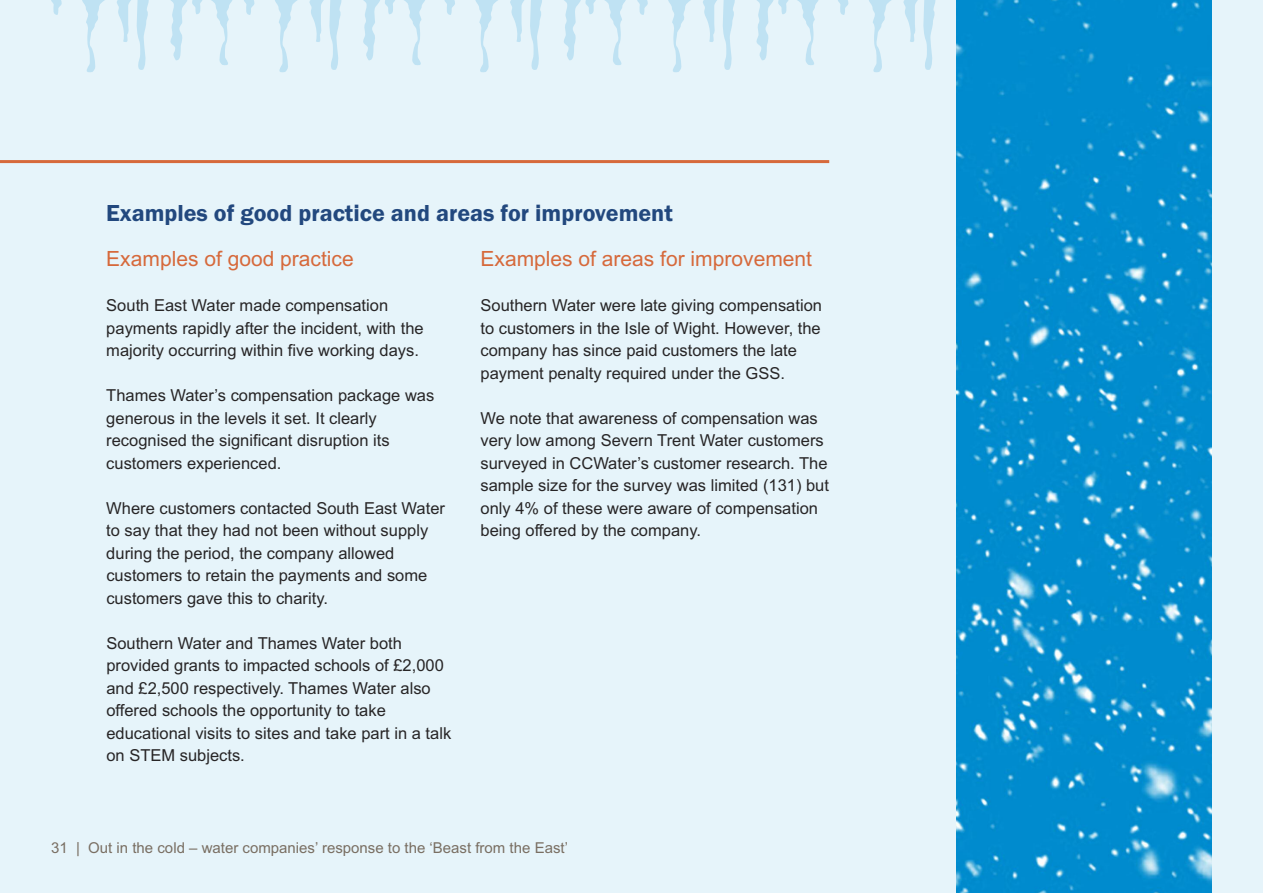
<style>
.page{position:relative;width:1263px;height:893px;background:#e6f4fa}
.page>*{position:absolute;margin:0;border:0;box-sizing:border-box;transform-origin:0 0}
.t1{font:600 24px "Franklin Gothic";color:#22487e}
.t2{font:21px "Arial";color:#d6693b}
.t3{font:16.5px/22.5px "Arial";color:#272526}
.t4{font:15px "Arial";color:#796e62}
</style>
<div class="page">
<svg style="left:51px;top:0;width:374px;height:73px"></svg>
<svg style="left:444px;top:0;width:375px;height:73px"></svg>
<svg style="left:838px;top:0;width:119px;height:74px"></svg>
<hr style="left:0;top:160px;width:829px;height:3px;background:#d6693b">
<img style="left:957px;top:0;width:255px;height:893px">
<h1 class="t1" style="left:106px;top:199px;width:568px">Examples of good practice and areas for improvement</h1>
<p class="t2" style="left:106px;top:247px;width:249px">Examples of good practice</p>
<p class="t3" style="left:106px;top:294px;width:319px">South East Water made compensation payments rapidly after the incident, with the majority occurring within five working days.</p>
<p class="t3" style="left:106px;top:384px;width:330px">Thames Water’s compensation package was generous in the levels it set. It clearly recognised the significant disruption its customers experienced.</p>
<p class="t3" style="left:106px;top:497px;width:340px">Where customers contacted South East Water to say that they had not been without supply during the period, the company allowed customers to retain the payments and some customers gave this to charity.</p>
<p class="t3" style="left:106px;top:632px;width:346px">Southern Water and Thames Water both provided grants to impacted schools of £2,000 and £2,500 respectively. Thames Water also offered schools the opportunity to take educational visits to sites and take part in a talk on STEM subjects.</p>
<p class="t2" style="left:480px;top:247px;width:333px">Examples of areas for improvement</p>
<p class="t3" style="left:480px;top:294px;width:343px">Southern Water were late giving compensation to customers in the Isle of Wight. However, the company has since paid customers the late payment penalty required under the GSS.</p>
<p class="t3" style="left:480px;top:407px;width:350px">We note that awareness of compensation was very low among Severn Trent Water customers surveyed in CCWater’s customer research. The sample size for the survey was limited (131) but only 4% of these were aware of compensation being offered by the company.</p>
<p class="t4" style="left:51px;top:839px;width:518px">31 | Out in the cold – water companies’ response to the ‘Beast from the East’</p>
</div>
